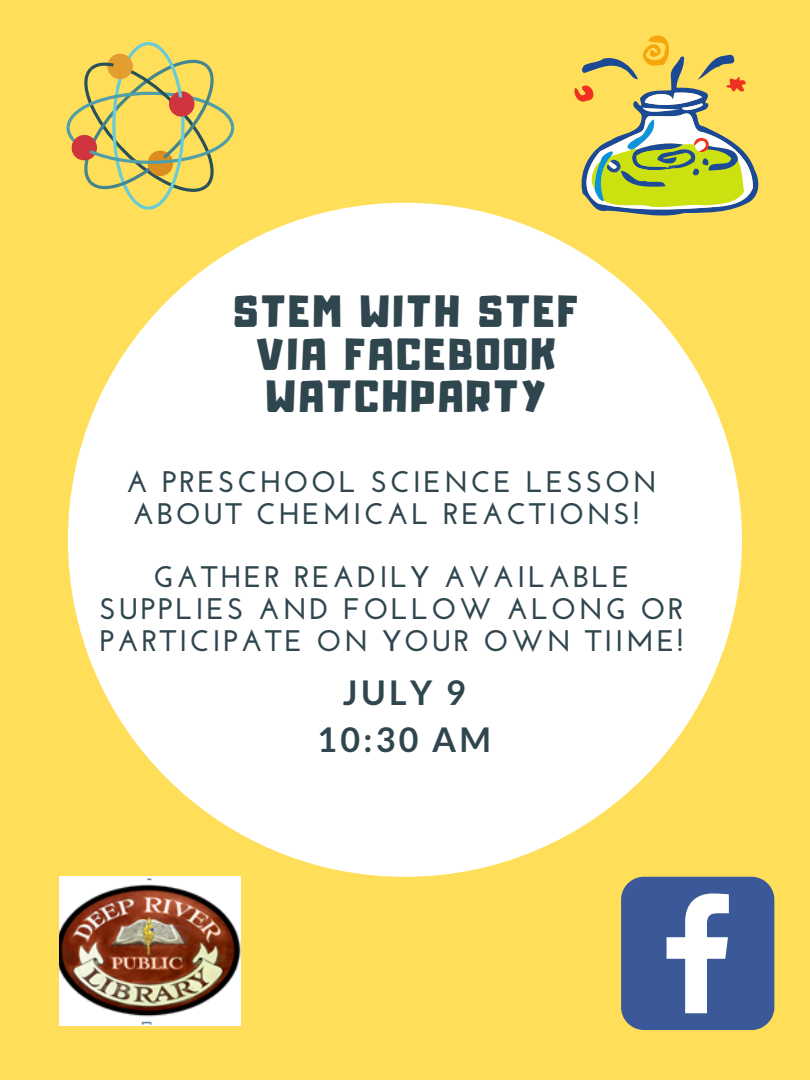
<style>
.page{position:relative;width:810px;height:1080px;background:#ffde59}
.page>*{position:absolute;margin:0;border:0;box-sizing:border-box;transform-origin:0 0}
.t1{font:39.62px/42.6px "Adumu";letter-spacing:.09em;color:#2f464f;text-align:center}
.t2{font:700 33.94px/47.4px "Lato";letter-spacing:.1em;color:#2f464f;text-align:center}
.t3{font:700 29.69px/31.9px "Josefin Sans";letter-spacing:.09em;color:#2f464f}
</style>
<div class="page">
<div style="left:68px;top:203px;width:674px;height:674px;background:#fff;border-radius:50%"></div>
<img style="left:59px;top:877px;width:181px;height:148px">
<svg style="left:67px;top:42px;width:167px;height:168px"></svg>
<svg style="left:575px;top:36px;width:183px;height:179px"></svg>
<svg style="left:621px;top:877px;width:153px;height:153px;background:#5e76a7"></svg>
<h1 class="t1" style="left:234px;top:287px;width:346px">STEM WITH STEF<br>VIA FACEBOOK<br>WATCHPARTY</h1>
<p class="t3" style="left:126px;top:468px;width:533px">A PRESCHOOL SCIENCE LESSON<br>ABOUT CHEMICAL REACTIONS!</p>
<p class="t3" style="left:100px;top:564px;width:586px;text-align:center">GATHER READILY AVAILABLE<br>SUPPLIES AND FOLLOW ALONG OR<br>PARTICIPATE ON YOUR OWN TIIME!</p>
<p class="t2" style="left:317px;top:668px;width:175px">JULY 9<br>10:30 AM</p>
</div>
